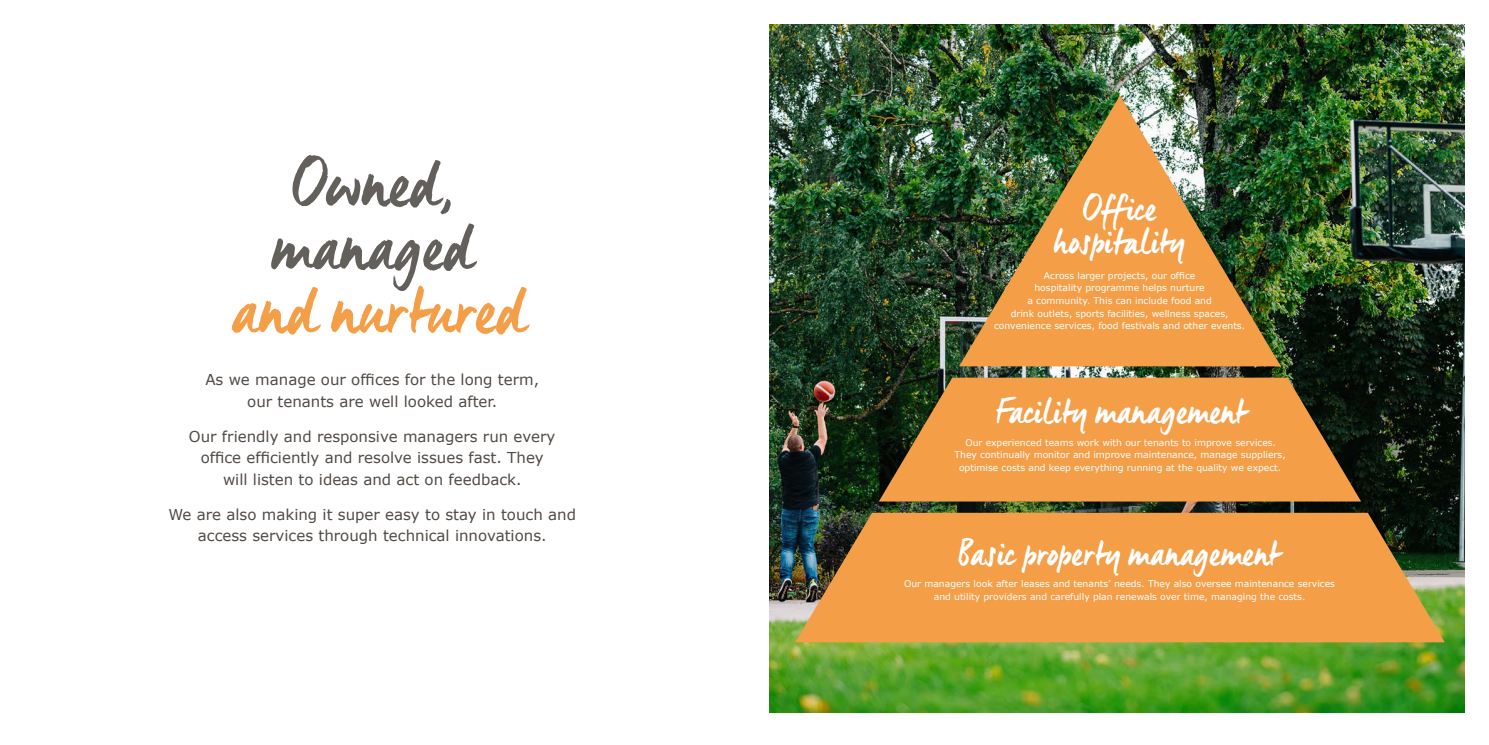
<style>
.page{position:relative;width:1489px;height:745px;background:#fff}
.page>*{position:absolute;margin:0;border:0;box-sizing:border-box;transform-origin:0 0}
._02__Heading_3__oran{font:68.75px/63.4px "Manus Vastint";color:#635f5b;text-align:center}
._01__verdana_12_17{font:36.88px/32.2px "Manus Vastint";color:#fff;text-align:center}
._01__verdana_12_17-2{font:15px/21.2px "Verdana";color:#514a45;text-align:center}
.pyramid{font:9.25px/12.6px "Verdana";color:#fff;text-align:center}
._01__verdana_12_17-3{font:9.25px/12.6px "Verdana";color:#fff;text-align:center}
.s1{color:#f49e48}
</style>
<div class="page">
<img style="left:769px;top:25px;width:694px;height:687px">
<img style="left:795px;top:95px;width:649px;height:547px">
<p class="_02__Heading_3__oran" style="left:232px;top:150px;width:295px">Owned, managed <span class="s1">and nurtured</span></p>
<p class="_01__verdana_12_17-2" style="left:205px;top:369px;width:335px">As we manage our offices for the long term, our tenants are well looked after.</p>
<p class="_01__verdana_12_17-2" style="left:189px;top:426px;width:368px">Our friendly and responsive managers run every office efficiently and resolve issues fast. They will listen to ideas and act on feedback.</p>
<p class="_01__verdana_12_17-2" style="left:168px;top:504px;width:409px">We are also making it super easy to stay in touch and access services through technical innovations.</p>
<p class="_01__verdana_12_17" style="left:1053px;top:191px;width:133px">Office hospitality</p>
<p class="pyramid" style="left:994px;top:269px;width:252px">Across larger projects, our office<br>hospitality programme helps nurture<br>a community. This can include food and<br>drink outlets, sports facilities, wellness spaces, convenience services, food festivals and other events.</p>
<p class="_01__verdana_12_17" style="left:996px;top:394px;width:251px">Facility management</p>
<p class="_01__verdana_12_17-3" style="left:954px;top:435px;width:332px">Our experienced teams work with our tenants to improve services.<br>They continually monitor and improve maintenance, manage suppliers, optimise costs and keep everything running at the quality we expect.</p>
<p class="_01__verdana_12_17" style="left:958px;top:535px;width:322px">Basic property management</p>
<p class="pyramid" style="left:904px;top:577px;width:432px">Our managers look after leases and tenants’ needs. They also oversee maintenance services and utility providers and carefully plan renewals over time, managing the costs.</p>
</div>
